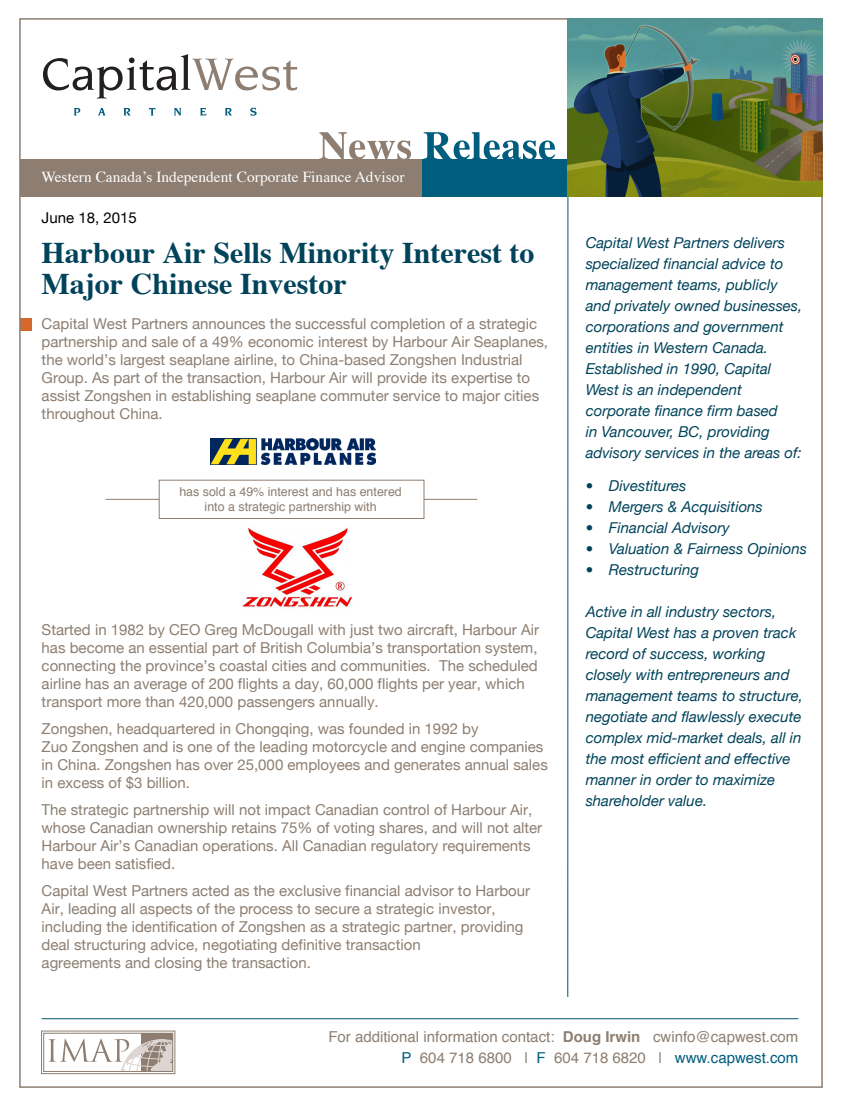
<style>
.page{position:relative;width:842px;height:1109px;background:#fff}
.page>*{position:absolute;margin:0;border:0;box-sizing:border-box;transform-origin:0 0}
.t1{font:700 30px/31.5px "Times";color:#00435a}
.t2{font:15.3px "Times";letter-spacing:.005em;color:#fff}
.t3{font:15px/18px "Helvetica Neue";color:#8d7e71}
.t4{font:italic 15px/21px "Helvetica Neue";color:#00435a}
.t5{font:15px/21px "Helvetica";color:#8d7e71;text-align:right}
.t6{font:15px "Helvetica Neue";color:#000}
.t7{font:12.45px/14.9px "Helvetica";color:#8d7e71;text-align:center}
.s1{font-weight:700}
.s2{color:#005d7d}
</style>
<div class="page">
<hr style="left:567px;top:197px;width:1px;height:800px;background:#00556d">
<div style="left:20px;top:318px;width:11px;height:13px;background:#d5692b"></div>
<hr style="left:42px;top:1018px;width:756px;height:1px;background:#00556d">
<div style="left:20px;top:159px;width:402px;height:38px;background:#8d7e71"></div>
<div style="left:422px;top:159px;width:145px;height:38px;background:#005d7d"></div>
<svg style="left:43px;top:54px;width:254px;height:45px"></svg>
<svg style="left:74px;top:108px;width:6px;height:8px"></svg>
<svg style="left:98px;top:108px;width:7px;height:8px"></svg>
<svg style="left:123px;top:108px;width:8px;height:8px"></svg>
<svg style="left:149px;top:108px;width:6px;height:8px"></svg>
<svg style="left:174px;top:108px;width:7px;height:8px"></svg>
<svg style="left:200px;top:108px;width:6px;height:7px"></svg>
<svg style="left:225px;top:108px;width:7px;height:8px"></svg>
<svg style="left:250px;top:108px;width:6px;height:8px"></svg>
<svg style="left:319px;top:132px;width:92px;height:27px"></svg>
<svg style="left:423px;top:132px;width:132px;height:27px"></svg>
<img style="left:567px;top:19px;width:254px;height:178px">
<div style="left:41px;top:1031px;width:134px;height:43px;background:#fff;border:1px solid #8d7e71"></div>
<div style="left:141px;top:1033px;width:32px;height:38px;background:#8d7e71"></div>
<div style="left:43px;top:1033px;width:130px;height:39px;border:1px solid #8d7e71"></div>
<svg style="left:49px;top:1039px;width:124px;height:33px"></svg>
<div style="left:159px;top:480px;width:265px;height:39px;border:1px solid #8d7e71"></div>
<hr style="left:105px;top:499px;width:54px;height:1px;background:#8d7e71">
<hr style="left:424px;top:499px;width:53px;height:1px;background:#8d7e71">
<img style="left:210px;top:438px;width:165px;height:26px">
<img style="left:242px;top:527px;width:110px;height:81px">
<p class="t2" style="left:41px;top:162px;width:364px">Western Canada’s Independent Corporate Finance Advisor</p>
<p class="t6" style="left:42px;top:207px;width:97px">June 18, 2015</p>
<h1 class="t1" style="left:42px;top:234px;width:494px">Harbour Air Sells Minority Interest to<br>Major Chinese Investor</h1>
<p class="t3" style="left:42px;top:316px;width:507px">Capital West Partners announces the successful completion of a strategic partnership and sale of a 49% economic interest by Harbour Air Seaplanes, the world’s largest seaplane airline, to China-based Zongshen Industrial Group. As part of the transaction, Harbour Air will provide its expertise to assist Zongshen in establishing seaplane commuter service to major cities throughout China.</p>
<p class="t7" style="left:179px;top:484px;width:224px">has sold a 49% interest and has entered into a strategic partnership with</p>
<p class="t3" style="left:42px;top:622px;width:498px">Started in 1982 by CEO Greg McDougall with just two aircraft, Harbour Air has become an essential part of British Columbia’s transportation system, connecting the province’s coastal cities and communities. The scheduled airline has an average of 200 flights a day, 60,000 flights per year, which transport more than 420,000 passengers annually.</p>
<p class="t3" style="left:42px;top:721px;width:507px">Zongshen, headquartered in Chongqing, was founded in 1992 by<br>Zuo Zongshen and is one of the leading motorcycle and engine companies in China. Zongshen has over 25,000 employees and generates annual sales in excess of $3 billion.</p>
<p class="t3" style="left:42px;top:802px;width:502px">The strategic partnership will not impact Canadian control of Harbour Air, whose Canadian ownership retains 75% of voting shares, and will not alter Harbour Air’s Canadian operations. All Canadian regulatory requirements have been satisfied.</p>
<p class="t3" style="left:42px;top:883px;width:490px">Capital West Partners acted as the exclusive financial advisor to Harbour Air, leading all aspects of the process to secure a strategic investor, including the identification of Zongshen as a strategic partner, providing deal structuring advice, negotiating definitive transaction<br>agreements and closing the transaction.</p>
<p class="t4" style="left:585px;top:233px;width:218px">Capital West Partners delivers specialized financial advice to management teams, publicly and privately owned businesses, corporations and government entities in Western Canada.<br>Established in 1990, Capital<br>West is an independent corporate finance firm based<br>in Vancouver, BC, providing advisory services in the areas of:</p>
<p class="t4" style="left:585px;top:476px;width:102px">• Divestitures</p>
<p class="t4" style="left:585px;top:497px;width:178px">• Mergers &amp; Acquisitions</p>
<p class="t4" style="left:585px;top:518px;width:145px">• Financial Advisory</p>
<p class="t4" style="left:585px;top:539px;width:223px">• Valuation &amp; Fairness Opinions</p>
<p class="t4" style="left:585px;top:560px;width:115px">• Restructuring</p>
<p class="t4" style="left:585px;top:602px;width:219px">Active in all industry sectors,<br>Capital West has a proven track record of success, working closely with entrepreneurs and management teams to structure, negotiate and flawlessly execute complex mid-market deals, all in the most efficient and effective manner in order to maximize shareholder value.</p>
<p class="t5" style="left:328px;top:1027px;width:471px">For additional information contact: <span class="s1">Doug Irwin</span> cwinfo@capwest.com<br><span class="s2">P</span> 604 718 6800 | <span class="s2">F</span> 604 718 6820 | <span class="s2">www.capwest.com</span></p>
</div>
